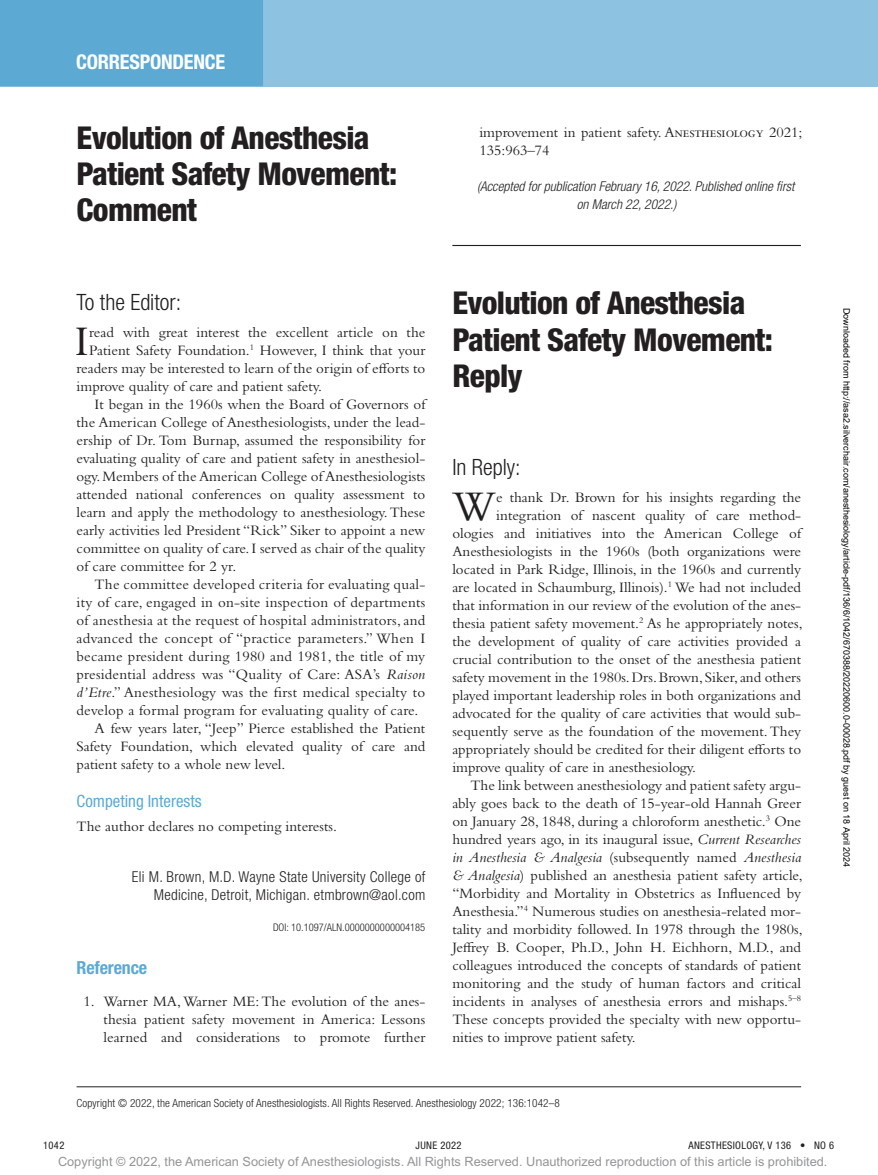
<style>
.page{position:relative;width:878px;height:1175px;background:#fff}
.page>*{position:absolute;margin:0;border:0;box-sizing:border-box;transform-origin:0 0}
.t1{font:43.95px "Bembo Std";color:#231f20}
.t2{font:800 condensed 31.5px/36px "Helvetica Neue LT Std";letter-spacing:-.02em;color:#231f20}
.t3{font:300 condensed 22.5px "Helvetica Neue LT Std";color:#231f20}
.t4{font:700 condensed 20.25px "Helvetica Neue LT Std";letter-spacing:-.01em;color:#fff}
.t5{font:700 condensed 18px "Helvetica Neue LT Std";letter-spacing:-.01em;color:#5caad4}
.t6{font:condensed 16.8px "Helvetica Neue LT Std";color:#5caad4}
.t7{font:15px/18px "Bembo Std";color:#231f20;text-align:justify}
.t8{font:300 condensed 15px/18px "Helvetica Neue LT Std";letter-spacing:.02em;color:#231f20;text-align:right}
.t9{font:italic 15px "Bembo Std";color:#231f20}
.t10{font:italic 300 condensed 13.5px/18px "Helvetica Neue LT Std";color:#231f20}
.t11{font:12.75px "Arial MT Std";color:#939598}
.t12{font:300 condensed 11.25px "Helvetica Neue LT Std";letter-spacing:.01em;color:#231f20}
.t13{font:condensed 10.5px "Helvetica Neue LT Std";letter-spacing:.03em;color:#231f20}
.t14{font:300 condensed 10.5px "Helvetica Neue LT Std";color:#231f20}
.t15{font:9px "Arial";color:#000}
.s1{font-style:italic}
.s2{font-style:normal}
</style>
<div class="page">
<div style="left:0;top:0;width:878px;height:86px;background:#8dc3e0"></div>
<div style="left:0;top:0;width:263px;height:86px;background:#5caad4"></div>
<hr style="left:77px;top:1086px;width:724px;height:1px;background:#231f20">
<hr style="left:452px;top:245px;width:348px;height:1px;background:#231f20">
<h3 class="t4" style="left:76px;top:49px;width:151px">CORRESPONDENCE</h3>
<h2 class="t2" style="left:77px;top:120px;width:322px">Evolution of Anesthesia<br>Patient Safety Movement:<br>Comment</h2>
<p class="t7" style="left:479px;top:123px;width:324px">improvement in patient safety. Anesthesiology 2021;<br>135:963–74</p>
<p class="t10" style="left:576px;top:177px;width:219px;text-indent:-100px">(Accepted for publication February 16, 2022. Published online first on March 22, 2022.)</p>
<h3 class="t3" style="left:77px;top:289px;width:106px">To the Editor:</h3>
<h1 class="t1" style="left:75px;top:315px;width:16px">I</h1>
<p class="t7" style="left:89px;top:323px;width:337px">read with great interest the excellent article on the</p>
<p class="t7" style="left:89px;top:341px;width:337px">Patient Safety Foundation.<sup>1</sup> However, I think that your</p>
<p class="t7" style="left:77px;top:359px;width:350px">readers may be interested to learn of the origin of efforts to</p>
<p class="t7" style="left:77px;top:377px;width:247px">improve quality of care and patient safety.</p>
<p class="t7" style="left:95px;top:395px;width:332px">It began in the 1960s when the Board of Governors of</p>
<p class="t7" style="left:77px;top:413px;width:350px">the American College of Anesthesiologists, under the lead-</p>
<p class="t7" style="left:77px;top:431px;width:350px">ership of Dr. Tom Burnap, assumed the responsibility for</p>
<p class="t7" style="left:77px;top:449px;width:350px">evaluating quality of care and patient safety in anesthesiol-</p>
<p class="t7" style="left:77px;top:467px;width:350px">ogy. Members of the American College of Anesthesiologists</p>
<p class="t7" style="left:77px;top:485px;width:350px">attended national conferences on quality assessment to</p>
<p class="t7" style="left:77px;top:503px;width:350px">learn and apply the methodology to anesthesiology. These</p>
<p class="t7" style="left:77px;top:521px;width:350px">early activities led President “Rick” Siker to appoint a new</p>
<p class="t7" style="left:77px;top:539px;width:350px">committee on quality of care. I served as chair of the quality</p>
<p class="t7" style="left:77px;top:557px;width:161px">of care committee for 2 yr.</p>
<p class="t7" style="left:95px;top:575px;width:332px">The committee developed criteria for evaluating qual-</p>
<p class="t7" style="left:77px;top:593px;width:350px">ity of care, engaged in on-site inspection of departments</p>
<p class="t7" style="left:77px;top:611px;width:350px">of anesthesia at the request of hospital administrators, and</p>
<p class="t7" style="left:77px;top:629px;width:350px">advanced the concept of “practice parameters.” When I</p>
<p class="t7" style="left:77px;top:647px;width:350px">became president during 1980 and 1981, the title of my</p>
<p class="t7" style="left:77px;top:665px;width:350px">presidential address was “Quality of Care: ASA’s <span class="s1">Raison</span></p>
<p class="t7" style="left:77px;top:683px;width:350px"><span class="s1">d’Etre</span>.” Anesthesiology was the first medical specialty to</p>
<p class="t7" style="left:77px;top:701px;width:343px">develop a formal program for evaluating quality of care.</p>
<p class="t7" style="left:95px;top:719px;width:332px">A few years later, “Jeep” Pierce established the Patient</p>
<p class="t7" style="left:77px;top:737px;width:350px">Safety Foundation, which elevated quality of care and</p>
<p class="t7" style="left:77px;top:755px;width:210px">patient safety to a whole new level.</p>
<p class="t6" style="left:77px;top:791px;width:126px">Competing Interests</p>
<p class="t7" style="left:77px;top:817px;width:262px">The author declares no competing interests.</p>
<p class="t8" style="left:132px;top:868px;width:295px">Eli M. Brown, M.D. Wayne State University College of<br>Medicine, Detroit, Michigan. etmbrown@aol.com</p>
<p class="t14" style="left:273px;top:921px;width:154px">DOI: 10.1097/ALN.0000000000004185</p>
<p class="t5" style="left:77px;top:956px;width:72px">Reference</p>
<p class="t7" style="left:104px;top:992px;width:323px;text-indent:-20px">1. Warner MA, Warner ME: The evolution of the anes&shy;thesia patient safety movement in America: Lessons learned and considerations to promote further</p>
<h2 class="t2" style="left:452px;top:285px;width:322px">Evolution of Anesthesia<br>Patient Safety Movement:<br>Reply</h2>
<h3 class="t3" style="left:452px;top:454px;width:70px">In Reply:</h3>
<h1 class="t1" style="left:452px;top:480px;width:45px">W</h1>
<p class="t7" style="left:496px;top:488px;width:306px">e thank Dr. Brown for his insights regarding the</p>
<p class="t7" style="left:496px;top:506px;width:306px">integration of nascent quality of care method-</p>
<p class="t7" style="left:452px;top:524px;width:350px">ologies and initiatives into the American College of</p>
<p class="t7" style="left:452px;top:542px;width:350px">Anesthesiologists in the 1960s (both organizations were</p>
<p class="t7" style="left:452px;top:560px;width:350px">located in Park Ridge, Illinois, in the 1960s and currently</p>
<p class="t7" style="left:452px;top:578px;width:350px">are located in Schaumburg, Illinois).<sup>1</sup> We had not included</p>
<p class="t7" style="left:452px;top:596px;width:350px">that information in our review of the evolution of the anes-</p>
<p class="t7" style="left:452px;top:614px;width:352px">thesia patient safety movement.<sup>2</sup> As he appropriately notes,</p>
<p class="t7" style="left:452px;top:632px;width:350px">the development of quality of care activities provided a</p>
<p class="t7" style="left:452px;top:650px;width:350px">crucial contribution to the onset of the anesthesia patient</p>
<p class="t7" style="left:452px;top:668px;width:350px">safety movement in the 1980s. Drs. Brown, Siker, and others</p>
<p class="t7" style="left:452px;top:686px;width:350px">played important leadership roles in both organizations and</p>
<p class="t7" style="left:452px;top:704px;width:350px">advocated for the quality of care activities that would sub-</p>
<p class="t7" style="left:452px;top:722px;width:350px">sequently serve as the foundation of the movement. They</p>
<p class="t7" style="left:452px;top:740px;width:350px">appropriately should be credited for their diligent efforts to</p>
<p class="t7" style="left:452px;top:758px;width:245px">improve quality of care in anesthesiology.</p>
<p class="t7" style="left:470px;top:776px;width:332px">The link between anesthesiology and patient safety argu-</p>
<p class="t7" style="left:452px;top:794px;width:350px">ably goes back to the death of 15-year-old Hannah Greer</p>
<p class="t7" style="left:452px;top:812px;width:350px">on January 28, 1848, during a chloroform anesthetic.<sup>3</sup> One</p>
<p class="t7" style="left:452px;top:830px;width:350px">hundred years ago, in its inaugural issue, <span class="s1">Current Researches</span></p>
<p class="t9" style="left:452px;top:848px;width:350px">in Anesthesia &amp; Analgesia <span class="s2">(subsequently named</span> Anesthesia</p>
<p class="t7" style="left:452px;top:866px;width:352px"><span class="s1">&amp; Analgesia</span>) published an anesthesia patient safety article,</p>
<p class="t7" style="left:452px;top:884px;width:350px">“Morbidity and Mortality in Obstetrics as Influenced by</p>
<p class="t7" style="left:452px;top:902px;width:350px">Anesthesia.”<sup>4</sup> Numerous studies on anesthesia-related mor-</p>
<p class="t7" style="left:452px;top:920px;width:352px">tality and morbidity followed. In 1978 through the 1980s,</p>
<p class="t7" style="left:452px;top:938px;width:350px">Jeffrey B. Cooper, Ph.D., John H. Eichhorn, M.D., and</p>
<p class="t7" style="left:452px;top:956px;width:350px">colleagues introduced the concepts of standards of patient</p>
<p class="t7" style="left:452px;top:974px;width:350px">monitoring and the study of human factors and critical</p>
<p class="t7" style="left:452px;top:992px;width:350px">incidents in analyses of anesthesia errors and mishaps.<sup>5–8</sup></p>
<p class="t7" style="left:452px;top:1010px;width:350px">These concepts provided the specialty with new opportu-</p>
<p class="t7" style="left:452px;top:1028px;width:185px">nities to improve patient safety.</p>
<p class="t12" style="left:77px;top:1097px;width:485px">Copyright © 2022, the American Society of Anesthesiologists. All Rights Reserved. Anesthesiology 2022; 136:1042–8</p>
<p class="t15" style="left:850px;top:307px;width:561px;rotate:90deg">Downloaded from http://asa2.silverchair.com/anesthesiology/article-pdf/136/6/1042/670388/20220600.0-00028.pdf by guest on 18 April 2024</p>
<p class="t13" style="left:43px;top:1139px;width:23px">1042</p>
<p class="t13" style="left:415px;top:1139px;width:47px">June 2022</p>
<p class="t13" style="left:688px;top:1139px;width:147px">ANESTHESIOLOGY, V 136 • NO 6</p>
<p class="t11" style="left:58px;top:1154px;width:771px">Copyright © 2022, the American Society of Anesthesiologists. All Rights Reserved. Unauthorized reproduction of this article is prohibited.</p>
</div>
